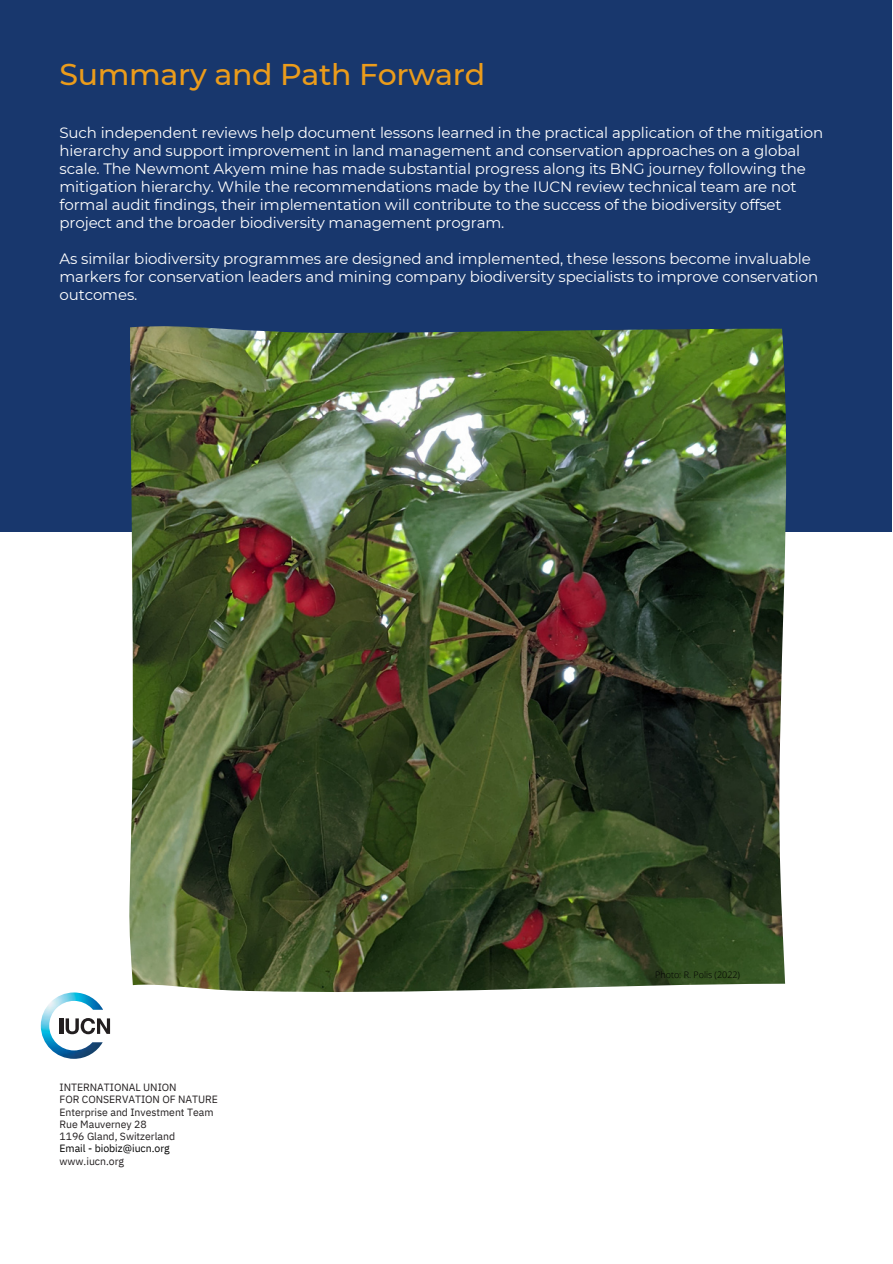
<style>
.page{position:relative;width:893px;height:1264px;background:#fff}
.page>*{position:absolute;margin:0;border:0;box-sizing:border-box;transform-origin:0 0}
.t1{font:500 30px "Montserrat";letter-spacing:-.01em;color:#eb9c1b}
.t2{font:15px/18px "Montserrat";letter-spacing:-.01em;color:#fff}
.t3{font:10.5px/12.3px "IBM Plex Sans";letter-spacing:-.005em;color:#231f20}
.t4{font:10.5px "IBM Plex Sans";letter-spacing:-.005em;color:#000}
.t5{font:300 9px "Open Sans";color:#000}
</style>
<div class="page">
<img style="left:41px;top:992px;width:62px;height:66px">
<hr style="left:60px;top:1018px;width:3px;height:15px;background:#231f20">
<svg style="left:66px;top:1018px;width:44px;height:16px"></svg>
<div style="left:0;top:0;width:891px;height:531px;background:#18376d"></div>
<img style="left:129px;top:326px;width:658px;height:666px">
<h1 class="t1" style="left:59px;top:56px;width:427px">Summary and Path Forward</h1>
<p class="t2" style="left:59px;top:124px;width:765px">Such independent reviews help document lessons learned in the practical application of the mitigation hierarchy and support improvement in land management and conservation approaches on a global scale. The Newmont Akyem mine has made substantial progress along its BNG journey following the mitigation hierarchy. While the recommendations made by the IUCN review technical team are not formal audit findings, their implementation will contribute to the success of the biodiversity offset project and the broader biodiversity management program.</p>
<p class="t2" style="left:59px;top:250px;width:760px">As similar biodiversity programmes are designed and implemented, these lessons become invaluable markers for conservation leaders and mining company biodiversity specialists to improve conservation outcomes.</p>
<p class="t3" style="left:59px;top:1081px;width:160px">INTERNATIONAL UNION<br>FOR CONSERVATION OF NATURE<br>Enterprise and Investment Team<br>Rue Mauverney 28<br>1196 Gland, Switzerland</p>
<p class="t4" style="left:59px;top:1141px;width:112px">Email - biobiz@iucn.org</p>
<p class="t3" style="left:59px;top:1154px;width:66px">www.iucn.org</p>
<p class="t5" style="left:655px;top:968px;width:86px">Photo: R. Polis (2022)</p>
</div>
